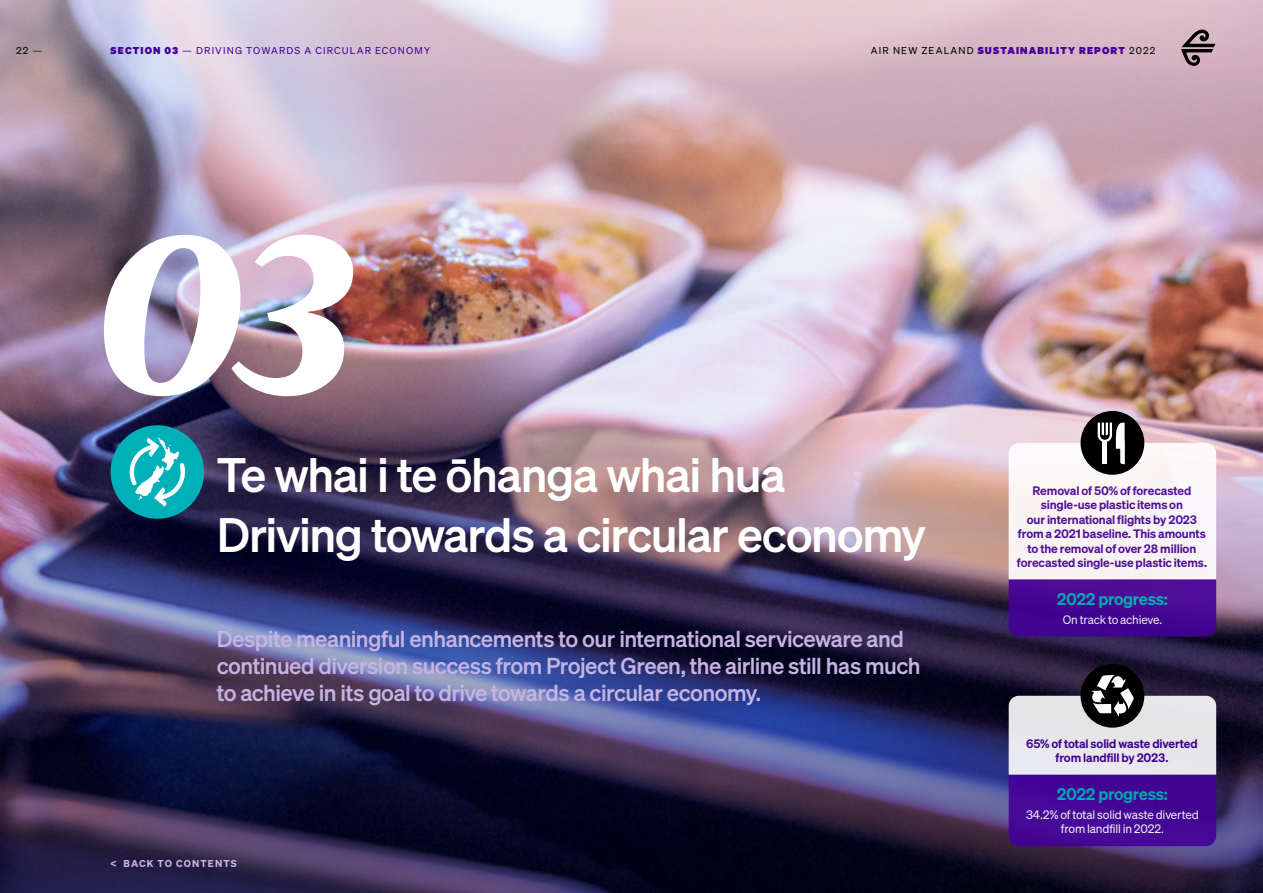
<style>
.page{position:relative;width:1263px;height:893px;background:#fff}
.page>*{position:absolute;margin:0;border:0;box-sizing:border-box;transform-origin:0 0}
.t1{font:italic 900 265.65px "Air Newzald";color:#fff}
.t2{font:500 47.25px/60px "Air New Zealand Sans";letter-spacing:-.03em;color:#fff}
.t3{font:500 22.5px/27px "Air New Zealand Sans";letter-spacing:-.025em;color:#c5b4e3}
.t4{font:600 16.5px "Air New Zealand Sans";letter-spacing:-.025em;color:#00b0b9}
.t5{font:600 12px/14.4px "Air New Zealand Sans";letter-spacing:-.01em;color:#409;text-align:center}
.t6{font:12px/14.4px "Air New Zealand Sans";letter-spacing:-.02em;color:#fff;text-align:center}
.t7{font:9.75px "Air New Zealand Sans";letter-spacing:.12em;color:#409}
.t8{font:900 9.75px "Air New Zealand Sans";letter-spacing:.125em;color:#409}
.t9{font:700 9.75px "Air New Zealand Sans";letter-spacing:.11em;color:#c5b4e3}
.t10{font:9.75px "Air New Zealand Sans";color:#000}
.s1{font-weight:900}
.s2{font-weight:300}
.s3{font-weight:400;color:#000}
</style>
<div class="page">
<img style="left:0;top:298px;width:1263px;height:148px">
<img style="left:0;top:446px;width:1263px;height:447px">
<img style="left:0;top:0;width:1263px;height:298px">
<svg style="left:1181px;top:30px;width:34px;height:36px"></svg>
<div style="left:111px;top:425px;width:93px;height:94px;background:#00b0b9;border-radius:50%"></div>
<svg style="left:129px;top:438px;width:56px;height:69px"></svg>
<div style="left:1080px;top:411px;width:64px;height:64px;background:#000;border-radius:50%"></div>
<svg style="left:1009px;top:423px;width:207px;height:213px"></svg>
<div style="left:1080px;top:664px;width:64px;height:64px;background:#000;border-radius:50%"></div>
<svg style="left:1009px;top:675px;width:207px;height:171px;background:#8469a9"></svg>
<p class="t7" style="left:111px;top:45px;width:321px"><span class="s1">SECTION 03</span> — DRIVING TOWARDS A CIRCULAR ECONOMY</p>
<p class="t10" style="left:16px;top:45px;width:28px">22 <span class="s2">—</span></p>
<p class="t8" style="left:871px;top:44px;width:286px"><span class="s3">AIR NEW ZEALAND</span> SUSTAINABILITY REPORT <span class="s3">2022</span></p>
<h1 class="t1" style="left:96px;top:137px;width:267px">03</h1>
<h2 class="t2" style="left:217px;top:443px;width:710px">Te whai i te ōhanga whai hua<br>Driving towards a circular economy</h2>
<h3 class="t3" style="left:217px;top:625px;width:705px">Despite meaningful enhancements to our international serviceware and continued diversion success from Project Green, the airline still has much to achieve in its goal to drive towards a circular economy.</h3>
<p class="t9" style="left:111px;top:857px;width:128px">&lt; BACK TO CONTENTS</p>
<p class="t5" style="left:1017px;top:483px;width:192px">Removal of 50% of forecasted single-use plastic items on<br>our international flights by 2023 from a 2021 baseline. This amounts to the removal of over 28 million forecasted single-use plastic items.</p>
<h3 class="t4" style="left:1057px;top:589px;width:113px">2022 progress:</h3>
<p class="t6" style="left:1063px;top:612px;width:101px">On track to achieve.</p>
<p class="t5" style="left:1026px;top:736px;width:173px">65% of total solid waste diverted from landfill by 2023.</p>
<h3 class="t4" style="left:1057px;top:784px;width:113px">2022 progress:</h3>
<p class="t6" style="left:1026px;top:807px;width:174px">34.2% of total solid waste diverted from landfill in 2022.</p>
</div>
